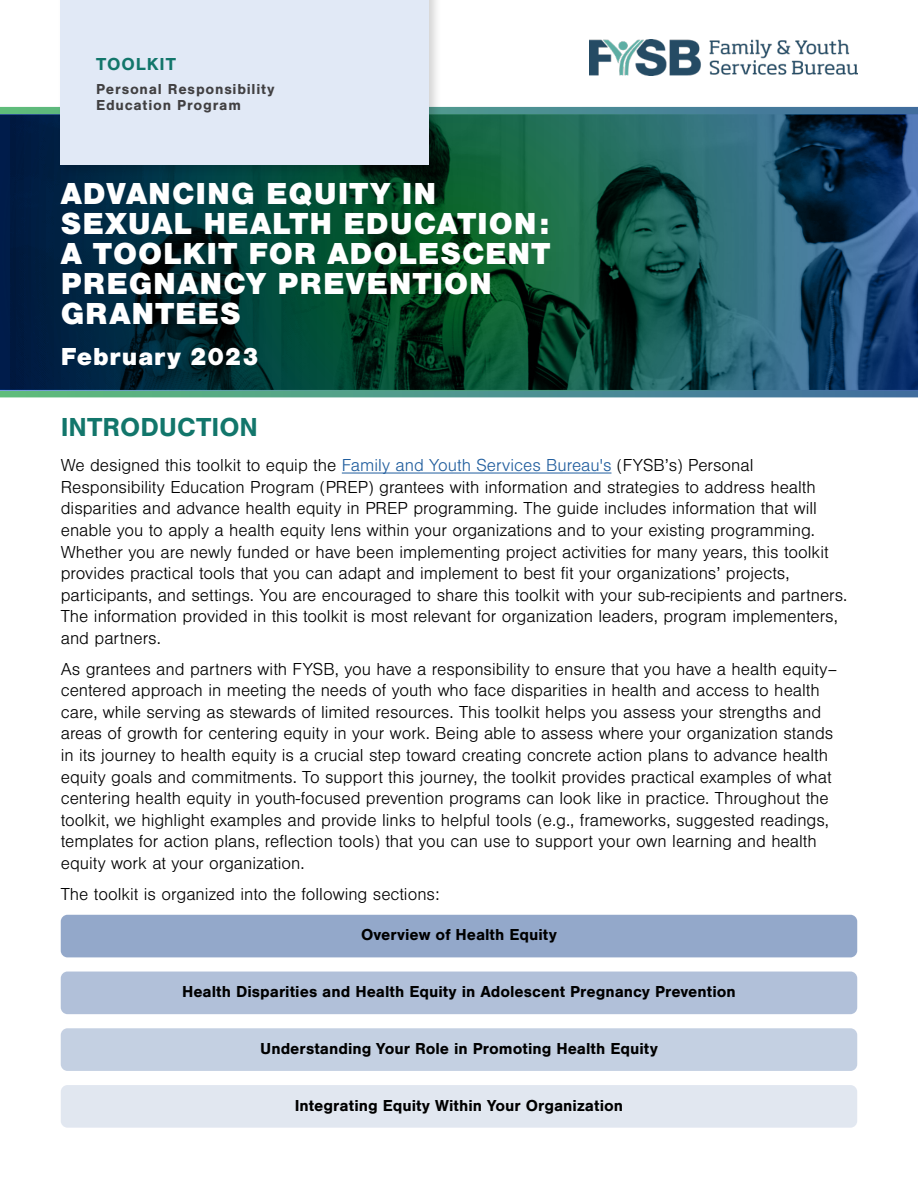
<style>
.page{position:relative;width:918px;height:1188px;background:#fff}
.page>*{position:absolute;margin:0;border:0;box-sizing:border-box;transform-origin:0 0}
.t1{font:900 31.5px/30px "Nimbus San";letter-spacing:.03em;color:#fff}
.t2{font:700 27px "Nimbus San";color:#12766b}
.t3{font:900 25.5px "Nimbus San";letter-spacing:.03em;color:#fff}
.t4{font:300 18px/21.6px "Nimbus San";color:#000}
.t5{font:700 18px "Nimbus San";letter-spacing:.05em;color:#12766b}
.t6{font:700 16.5px "Nimbus San";color:#000}
.t7{font:700 15px/16.5px "Nimbus San";letter-spacing:.05em;color:#414042}
.s1{color:#215e9e}
</style>
<div class="page">
<hr style="left:342px;top:473px;width:269px;height:1px;background:#215e9e">
<img style="left:589px;top:40px;width:268px;height:36px">
<div style="left:61px;top:915px;width:796px;height:42px;background:#93a8ca;border-radius:7px"></div>
<div style="left:61px;top:972px;width:796px;height:42px;background:#b1c0d9;border-radius:7px"></div>
<div style="left:61px;top:1028px;width:796px;height:43px;background:#c4d0e2;border-radius:7px"></div>
<div style="left:61px;top:1085px;width:796px;height:43px;background:#e1e7f0;border-radius:7px"></div>
<svg style="left:0;top:107px;width:918px;height:290px;background:#4d9090"></svg>
<svg style="left:0;top:114px;width:918px;height:277px;background:#0f4547"></svg>
<div style="left:57px;top:0;width:385px;height:177px;background:#000;opacity:.17"></div>
<div style="left:61px;top:0;width:368px;height:164px;background:#e1e9f6"></div>
<p class="t5" style="left:96px;top:54px;width:81px">TOOLKIT</p>
<p class="t7" style="left:96px;top:81px;width:180px">Personal Responsibility<br>Education Program</p>
<h1 class="t1" style="left:61px;top:178px;width:491px">ADVANCING EQUITY IN<br>SEXUAL HEALTH EDUCATION:<br>A TOOLKIT FOR ADOLESCENT<br>PREGNANCY PREVENTION<br>GRANTEES</h1>
<p class="t3" style="left:61px;top:342px;width:200px">February 2023</p>
<h2 class="t2" style="left:61px;top:412px;width:199px">INTRODUCTION</h2>
<p class="t4" style="left:61px;top:455px;width:788px">We designed this toolkit to equip the <span class="s1">Family and Youth Services Bureau's</span> (FYSB’s) Personal Responsibility Education Program (PREP) grantees with information and strategies to address health disparities and advance health equity in PREP programming. The guide includes information that will enable you to apply a health equity lens within your organizations and to your existing programming.<br>Whether you are newly funded or have been implementing project activities for many years, this toolkit provides practical tools that you can adapt and implement to best fit your organizations’ projects, participants, and settings. You are encouraged to share this toolkit with your sub-recipients and partners.<br>The information provided in this toolkit is most relevant for organization leaders, program implementers, and partners.</p>
<p class="t4" style="left:61px;top:658px;width:778px">As grantees and partners with FYSB, you have a responsibility to ensure that you have a health equity– centered approach in meeting the needs of youth who face disparities in health and access to health care, while serving as stewards of limited resources. This toolkit helps you assess your strengths and areas of growth for centering equity in your work. Being able to assess where your organization stands in its journey to health equity is a crucial step toward creating concrete action plans to advance health equity goals and commitments. To support this journey, the toolkit provides practical examples of what centering health equity in youth-focused prevention programs can look like in practice. Throughout the toolkit, we highlight examples and provide links to helpful tools (e.g., frameworks, suggested readings, templates for action plans, reflection tools) that you can use to support your own learning and health equity work at your organization.</p>
<p class="t4" style="left:61px;top:883px;width:381px">The toolkit is organized into the following sections:</p>
<p class="t6" style="left:361px;top:926px;width:197px">Overview of Health Equity</p>
<p class="t6" style="left:182px;top:982px;width:555px">Health Disparities and Health Equity in Adolescent Pregnancy Prevention</p>
<p class="t6" style="left:260px;top:1039px;width:399px">Understanding Your Role in Promoting Health Equity</p>
<p class="t6" style="left:295px;top:1096px;width:330px">Integrating Equity Within Your Organization</p>
</div>
